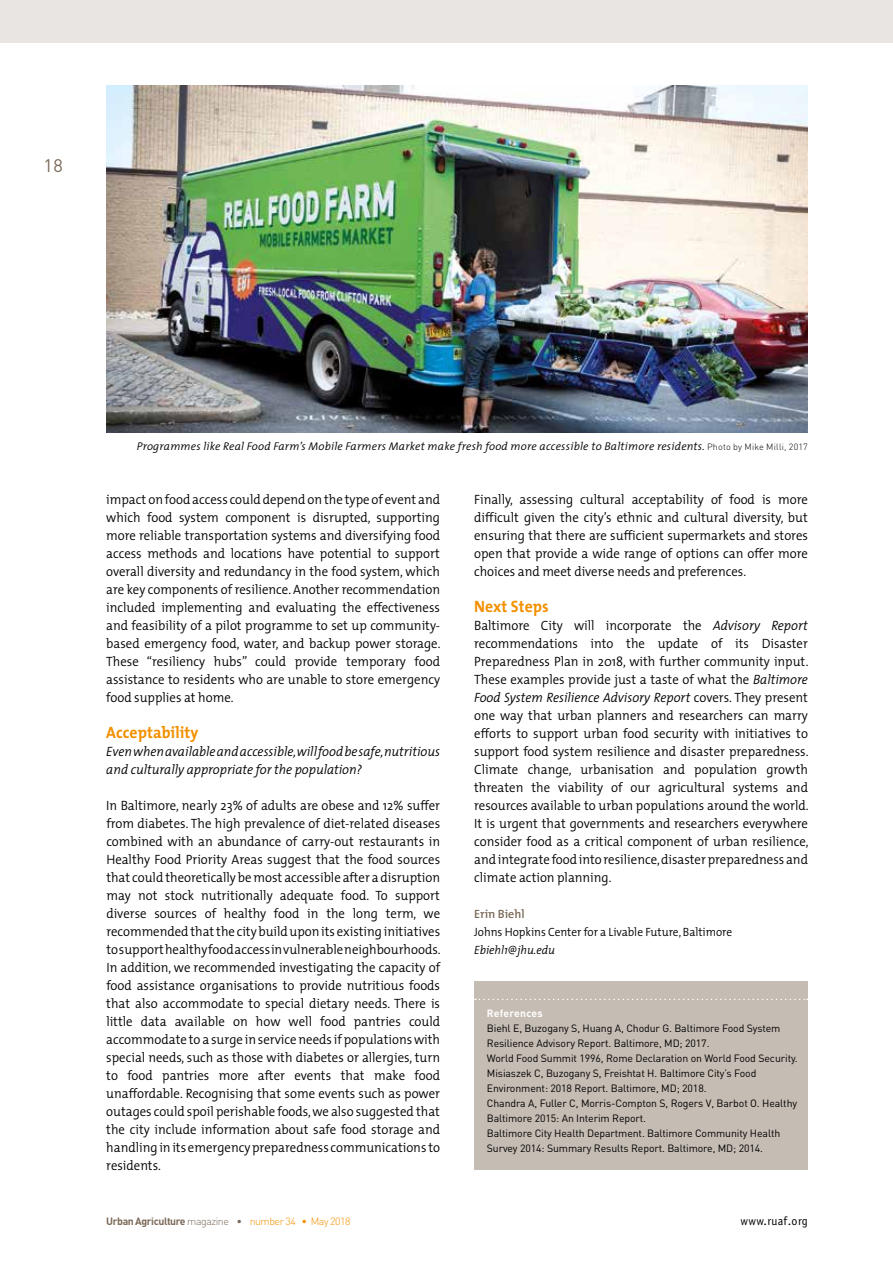
<style>
.page{position:relative;width:893px;height:1263px;background:#fff}
.page>*{position:absolute;margin:0;border:0;box-sizing:border-box;transform-origin:0 0}
.t1{font:18px "DIN";color:#7b6a58}
.t2{font:700 16.5px "The Mix";letter-spacing:.005em;color:#f39000;scale:.95 1}
.t3{font:300 13.5px/18px "The Mix";color:#000;text-align:justify;scale:.95 1}
.t4{font:italic 300 13.5px/18px "The Mix";color:#000;scale:.95 1}
.t5{font:300 12px "The Mix";color:#000;scale:.95 1}
.t6{font:italic 300 12px "The Mix";color:#000;scale:.95 1}
.t7{font:12px "Officina Sans";letter-spacing:.03em;color:#000}
.t8{font:600 12px "The Mix";color:#7b6a58}
.t9{font:italic 300 11.25px "The Mix";letter-spacing:.02em;color:#000}
.t10{font:10.5px/15px "DIN";letter-spacing:-.01em;color:#000}
.t11{font:700 10.5px "DIN";letter-spacing:-.04em;color:#7b6a58}
.t12{font:700 10.5px "DIN";letter-spacing:.02em;color:#fff}
.s1{font-family:"DIN";font-style:normal;font-size:9px}
.s2{font-weight:300}
.s3{font-weight:300;color:#f39000}
.s4{font-style:italic}
</style>
<div class="page">
<div style="left:0;top:0;width:893px;height:43px;background:#e9e5e2"></div>
<div style="left:474px;top:981px;width:334px;height:189px;background:#c5bcb3"></div>
<svg style="left:475px;top:999px;width:333px;height:1px"></svg>
<img style="left:106px;top:85px;width:702px;height:347px">
<h1 class="t1" style="left:44px;top:155px;width:21px">18</h1>
<p class="t9" style="left:137px;top:437px;width:673px">Programmes like Real Food Farm’s Mobile Farmers Market make fresh food more accessible to Baltimore residents. <span class="s1">Photo by Mike Milli, 2017</span></p>
<p class="t3" style="left:106px;top:490px;width:353px">impact onfood access could depend on the type of event and which food system component is disrupted, supporting more reliable transportation systems and diversifying food access methods and locations have potential to support overall diversity and redundancy in the food system, which are key components of resilience.Another recommendation included implementing and evaluating the effectiveness and feasibility of a pilot programme to set up community&shy;based emergency food, water, and backup power storage.<br>These “resiliency hubs” could provide temporary food assistance to residents who are unable to store emergency food supplies at home.</p>
<p class="t2" style="left:106px;top:719px;width:99px">Acceptability</p>
<p class="t4" style="left:106px;top:742px;width:353px">Even when available and accessible, will food be safe, nutritious and culturally appropriate for the population?</p>
<p class="t3" style="left:106px;top:796px;width:353px">In Baltimore, nearly 23% of adults are obese and 12% suffer from diabetes. The high prevalence of diet-related diseases combined with an abundance of carry-out restaurants in Healthy Food Priority Areas suggest that the food sources that could theoretically bemost accessible after a disruption may not stock nutritionally adequate food. To support diverse sources of healthy food in the long term, we recommendedthatthe citybuilduponits existinginitiatives tosupporthealthyfoodaccessinvulnerableneighbourhoods.<br>In addition, we recommended investigating the capacity of food assistance organisations to provide nutritious foods that also accommodate to special dietary needs. There is little data available on how well food pantries could accommodate to a surge inserviceneeds ifpopulationswith special needs, such as those with diabetes or allergies, turn to food pantries more after events that make food unaffordable. Recognising that some events such as power outages could spoil perishable foods,we also suggested that the city include information about safe food storage and handlinginits emergencypreparedness communications to residents.</p>
<p class="t11" style="left:106px;top:1214px;width:246px">Urban Agriculture <span class="s2">magazine •</span> <span class="s3">number 34 • May 2018</span></p>
<p class="t3" style="left:474px;top:490px;width:353px">Finally, assessing cultural acceptability of food is more difficult given the city’s ethnic and cultural diversity, but ensuring that there are sufficient supermarkets and stores open that provide a wide range of options can offer more choices and meet diverse needs and preferences.</p>
<p class="t2" style="left:474px;top:593px;width:80px">Next Steps</p>
<p class="t3" style="left:474px;top:616px;width:354px">Baltimore City will incorporate the <span class="s4">Advisory Report </span>recommendations into the update of its Disaster Preparedness Plan in 2018, with further community input.<br>These examples provide just a taste of what the <span class="s4">Baltimore Food System Resilience Advisory Report</span> covers. They present one way that urban planners and researchers can marry efforts to support urban food security with initiatives to support food system resilience and disaster preparedness.<br>Climate change, urbanisation and population growth threaten the viability of our agricultural systems and resources available to urban populations around the world.<br>It is urgent that governments and researchers everywhere consider food as a critical component of urban resilience, andintegrate foodinto resilience,disasterpreparedness and climate action planning.</p>
<p class="t8" style="left:474px;top:904px;width:52px">Erin Biehl</p>
<p class="t5" style="left:474px;top:922px;width:273px">Johns Hopkins Center for a Livable Future, Baltimore</p>
<p class="t6" style="left:474px;top:940px;width:87px">Ebiehl1@jhu.edu</p>
<p class="t12" style="left:487px;top:1006px;width:57px">References</p>
<p class="t10" style="left:487px;top:1021px;width:312px">Biehl E, Buzogany S, Huang A, Chodur G. Baltimore Food System Resilience Advisory Report. Baltimore, MD; 2017.<br>World Food Summit 1996, Rome Declaration on World Food Security.<br>Misiaszek C, Buzogany S, Freishtat H. Baltimore City’s Food Environment: 2018 Report. Baltimore, MD; 2018.<br>Chandra A, Fuller C, Morris-Compton S, Rogers V, Barbot O. Healthy Baltimore 2015: An Interim Report.<br>Baltimore City Health Department. Baltimore Community Health Survey 2014: Summary Results Report. Baltimore, MD; 2014.</p>
<p class="t7" style="left:741px;top:1214px;width:69px">www.ruaf.org</p>
</div>
